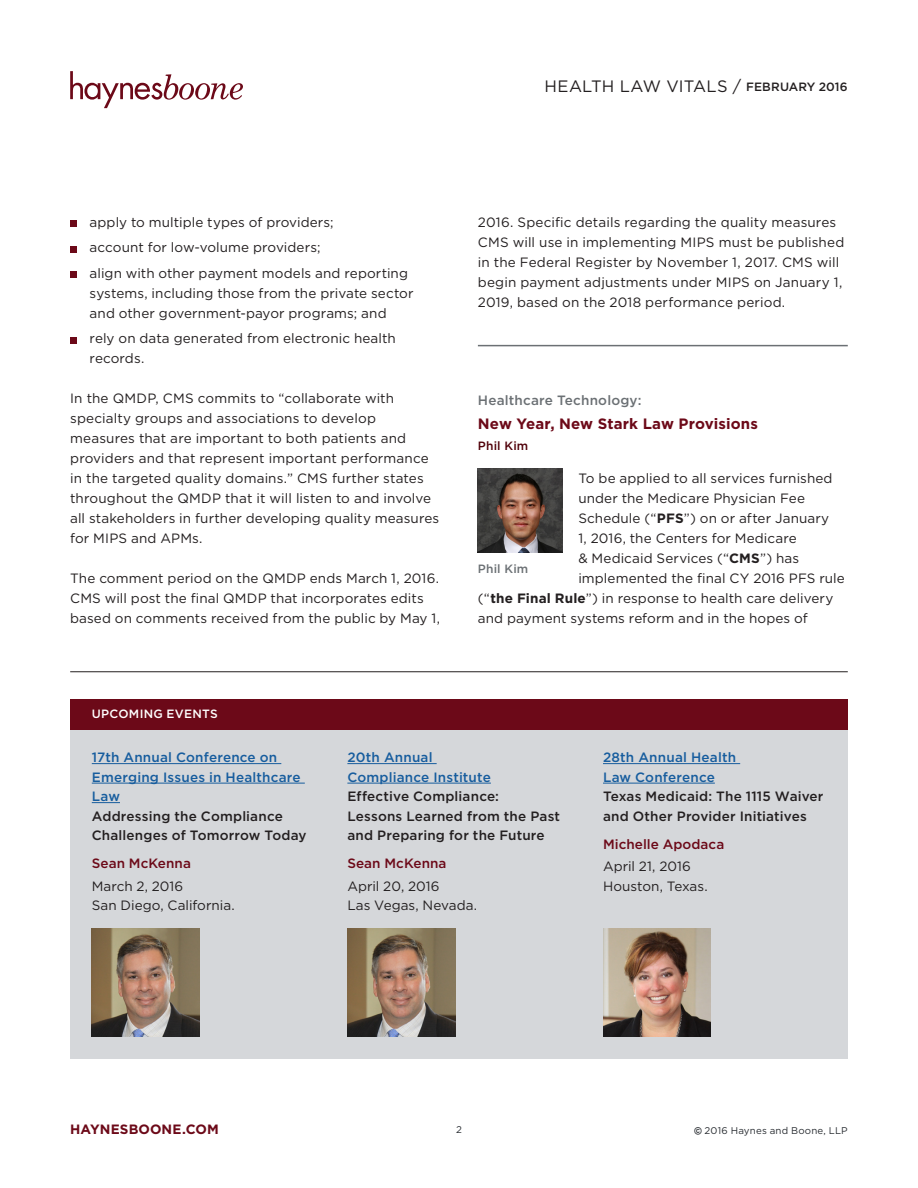
<style>
.page{position:relative;width:918px;height:1188px;background:#fff}
.page>*{position:absolute;margin:0;border:0;box-sizing:border-box;transform-origin:0 0}
.t1{font:16.5px "Gotham";letter-spacing:.01em;color:#231f20}
.Title_-_Headline_10{font:700 15px "Gotham";letter-spacing:.01em;color:#6c0918}
.Bodycopy_9_13pt{font:13.5px/20.1px "Gotham";letter-spacing:.01em;color:#231f20}
.Bullet_bodycopy{font:13.5px/20.1px "Gotham";letter-spacing:.005em;color:#231f20}
.Upcoming_speech_9_13{font:500 13.5px/19.5px "Gotham";letter-spacing:.01em;color:#231f20}
.Upcoming_speech_9_13-2{font:500 13.5px/19.5px "Gotham";letter-spacing:.015em;color:#175d9e}
.Upcoming_speech_9_13-3{font:13.5px/19.5px "Gotham";color:#231f20}
.Upcoming_speech_9_13-4{font:500 13.5px "Gotham";letter-spacing:.005em;color:#6c0918}
.Title_-_Section_9pt{font:500 13.5px "Gotham";letter-spacing:.01em;color:#6b7074}
.t2{font:700 13.5px "Gotham";letter-spacing:.01em;color:#6c0918}
.t3{font:500 12px "Gotham";letter-spacing:.025em;color:#fff}
.Title_-_Writer_8_13p{font:500 12px "Gotham";letter-spacing:.015em;color:#500009}
.Writer_8_10pt{font:500 12px "Gotham";letter-spacing:.015em;color:#6b7074}
.t4{font:9.75px "Gotham";letter-spacing:.02em;color:#282c31}
.s1{font-weight:500;font-size:12px}
.s2{font-weight:700}
.s3{font-family:"Gill Sans";font-weight:700}
</style>
<div class="page">
<div style="left:70px;top:730px;width:778px;height:328px;background:#d5d7da"></div>
<div style="left:70px;top:699px;width:778px;height:31px;background:#6c0918"></div>
<svg style="left:70px;top:71px;width:173px;height:37px"></svg>
<img style="left:92px;top:929px;width:108px;height:108px">
<img style="left:347px;top:929px;width:108px;height:108px">
<img style="left:603px;top:929px;width:108px;height:108px">
<hr style="left:70px;top:671px;width:778px;height:1px;background:#231f20">
<hr style="left:92px;top:763px;width:189px;height:1px;background:#175d9e">
<hr style="left:92px;top:783px;width:213px;height:1px;background:#175d9e">
<svg style="left:92px;top:802px;width:28px;height:1px"></svg>
<hr style="left:347px;top:763px;width:90px;height:1px;background:#175d9e">
<hr style="left:347px;top:783px;width:144px;height:1px;background:#175d9e">
<hr style="left:603px;top:763px;width:137px;height:1px;background:#175d9e">
<hr style="left:603px;top:783px;width:112px;height:1px;background:#175d9e">
<div style="left:70px;top:220px;width:7px;height:7px;background:#6c0918"></div>
<div style="left:70px;top:246px;width:7px;height:6px;background:#6c0918"></div>
<div style="left:70px;top:271px;width:7px;height:7px;background:#6c0918"></div>
<div style="left:70px;top:337px;width:7px;height:6px;background:#6c0918"></div>
<hr style="left:478px;top:345px;width:370px;height:1px;background:#6b7074">
<img style="left:478px;top:469px;width:84px;height:84px">
<p class="t1" style="left:544px;top:76px;width:305px">HEALTH LAW VITALS / <span class="s1">FEBRUARY 2016</span></p>
<p class="Bullet_bodycopy" style="left:90px;top:212px;width:246px">apply to multiple types of providers;</p>
<p class="Bullet_bodycopy" style="left:90px;top:237px;width:232px">account for low-volume providers;</p>
<p class="Bullet_bodycopy" style="left:90px;top:263px;width:325px">align with other payment models and reporting systems, including those from the private sector and other government-payor programs; and</p>
<p class="Bodycopy_9_13pt" style="left:90px;top:328px;width:308px">rely on data generated from electronic health records.</p>
<p class="Bodycopy_9_13pt" style="left:70px;top:388px;width:370px">In the QMDP, CMS commits to “collaborate with specialty groups and associations to develop measures that are important to both patients and providers and that represent important performance in the targeted quality domains.” CMS further states throughout the QMDP that it will listen to and involve all stakeholders in further developing quality measures for MIPS and APMs.</p>
<p class="Bodycopy_9_13pt" style="left:70px;top:568px;width:371px">The comment period on the QMDP ends March 1, 2016.<br>CMS will post the final QMDP that incorporates edits based on comments received from the public by May 1,</p>
<p class="t3" style="left:92px;top:706px;width:128px">UPCOMING EVENTS</p>
<p class="Bodycopy_9_13pt" style="left:478px;top:212px;width:368px">2016. Specific details regarding the quality measures CMS will use in implementing MIPS must be published in the Federal Register by November 1, 2017. CMS will begin payment adjustments under MIPS on January 1, 2019, based on the 2018 performance period.</p>
<p class="Title_-_Section_9pt" style="left:478px;top:392px;width:165px">Healthcare Technology:</p>
<p class="Title_-_Headline_10" style="left:478px;top:413px;width:282px">New Year, New Stark Law Provisions</p>
<p class="Title_-_Writer_8_13p" style="left:478px;top:438px;width:52px">Phil Kim</p>
<p class="Bodycopy_9_13pt" style="left:578px;top:468px;width:256px">To be applied to all services furnished</p>
<p class="Bodycopy_9_13pt" style="left:578px;top:488px;width:228px">under the Medicare Physician Fee</p>
<p class="Bodycopy_9_13pt" style="left:578px;top:508px;width:252px">Schedule (“<span class="s2">PFS</span>”) on or after January</p>
<p class="Bodycopy_9_13pt" style="left:578px;top:528px;width:220px">1, 2016, the Centers for Medicare</p>
<p class="Bodycopy_9_13pt" style="left:578px;top:548px;width:222px">&amp; Medicaid Services (“<span class="s2">CMS</span>”) has</p>
<p class="Bodycopy_9_13pt" style="left:578px;top:568px;width:268px">implemented the final CY 2016 PFS rule</p>
<p class="Bodycopy_9_13pt" style="left:478px;top:588px;width:357px">(“<span class="s2">the Final Rule</span>”) in response to health care delivery</p>
<p class="Bodycopy_9_13pt" style="left:478px;top:608px;width:331px">and payment systems reform and in the hopes of</p>
<p class="Writer_8_10pt" style="left:478px;top:561px;width:52px">Phil Kim</p>
<p class="Upcoming_speech_9_13-2" style="left:92px;top:747px;width:210px">17th Annual Conference on<br>Emerging Issues in Healthcare<br>Law</p>
<p class="Upcoming_speech_9_13" style="left:92px;top:806px;width:216px">Addressing the Compliance<br>Challenges of Tomorrow Today</p>
<p class="Upcoming_speech_9_13-4" style="left:92px;top:855px;width:101px">Sean McKenna</p>
<p class="Upcoming_speech_9_13-3" style="left:92px;top:876px;width:144px">March 2, 2016<br>San Diego, California.</p>
<p class="Upcoming_speech_9_13-2" style="left:347px;top:747px;width:87px">20th Annual</p>
<p class="Upcoming_speech_9_13-2" style="left:347px;top:767px;width:145px">Compliance Institute</p>
<p class="Upcoming_speech_9_13" style="left:347px;top:786px;width:214px">Effective Compliance:<br>Lessons Learned from the Past and Preparing for the Future</p>
<p class="Upcoming_speech_9_13-4" style="left:347px;top:855px;width:101px">Sean McKenna</p>
<p class="Upcoming_speech_9_13-3" style="left:347px;top:876px;width:131px">April 20, 2016<br>Las Vegas, Nevada.</p>
<p class="Upcoming_speech_9_13-2" style="left:603px;top:747px;width:135px">28th Annual Health</p>
<p class="Upcoming_speech_9_13-2" style="left:603px;top:767px;width:113px">Law Conference</p>
<p class="Upcoming_speech_9_13" style="left:603px;top:786px;width:222px">Texas Medicaid: The 1115 Waiver and Other Provider Initiatives</p>
<p class="Upcoming_speech_9_13-4" style="left:603px;top:835px;width:123px">Michelle Apodaca</p>
<p class="Upcoming_speech_9_13-3" style="left:603px;top:857px;width:106px">April 21, 2016<br>Houston, Texas.</p>
<p class="t2" style="left:70px;top:1120px;width:150px">HAYNESBOONE.COM</p>
<p class="t4" style="left:456px;top:1124px;width:7px">2</p>
<p class="t4" style="left:695px;top:1124px;width:155px"><span class="s3">©</span> 2016 Haynes and Boone, LLP</p>
</div>
